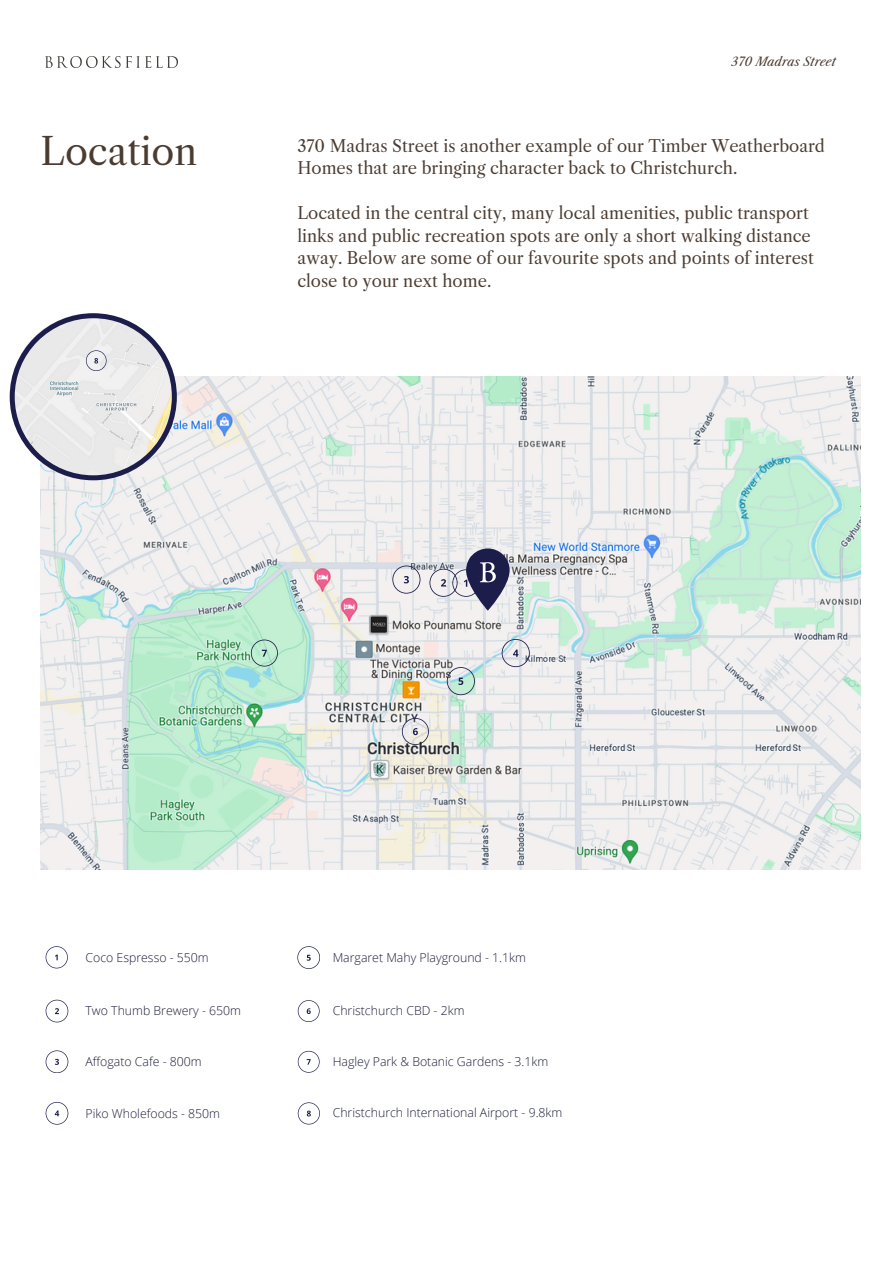
<style>
.page{position:relative;width:894px;height:1264px;background:#fff}
.page>*{position:absolute;margin:0;border:0;box-sizing:border-box;transform-origin:0 0}
.t1{font:37.2px "Libre Caslon Text";color:#4b3c31}
.t2{font:16.5px/22.5px "Libre Caslon Text";color:#4b3c31}
.t3{font:300 12.3px "Open Sans";color:#1c1d3a}
.t4{font:italic 12px "Libre Caslon Text";color:#4b3c31}
</style>
<div class="page">
<img style="left:46px;top:56px;width:131px;height:11px">
<img style="left:41px;top:376px;width:819px;height:493px">
<svg style="left:429px;top:548px;width:80px;height:62px"></svg>
<svg style="left:392px;top:565px;width:28px;height:28px"></svg>
<svg style="left:501px;top:639px;width:28px;height:28px"></svg>
<svg style="left:446px;top:667px;width:29px;height:28px"></svg>
<svg style="left:402px;top:718px;width:27px;height:27px"></svg>
<svg style="left:251px;top:639px;width:27px;height:27px"></svg>
<svg style="left:46px;top:946px;width:22px;height:22px"></svg>
<svg style="left:46px;top:999px;width:22px;height:23px"></svg>
<svg style="left:46px;top:1050px;width:22px;height:22px"></svg>
<svg style="left:46px;top:1102px;width:22px;height:22px"></svg>
<svg style="left:297px;top:946px;width:23px;height:22px"></svg>
<svg style="left:298px;top:1000px;width:21px;height:21px"></svg>
<svg style="left:298px;top:1050px;width:21px;height:22px"></svg>
<svg style="left:298px;top:1102px;width:22px;height:22px"></svg>
<svg style="left:10px;top:313px;width:167px;height:167px"></svg>
<p class="t4" style="left:731px;top:54px;width:106px">370 Madras Street</p>
<p class="t1" style="left:41px;top:129px;width:158px">Location</p>
<p class="t2" style="left:297px;top:134px;width:529px">370 Madras Street is another example of our Timber Weatherboard<br>Homes that are bringing character back to Christchurch.</p>
<h1 class="t2" style="left:297px;top:202px;width:518px">Located in the central city, many local amenities, public transport links and public recreation spots are only a short walking distance away. Below are some of our favourite spots and points of interest close to your next home.</h1>
<h2 class="t3" style="left:85px;top:948px;width:125px">Coco Espresso - 550m</h2>
<h2 class="t3" style="left:85px;top:1002px;width:157px">Two Thumb Brewery - 650m</h2>
<p class="t3" style="left:332px;top:948px;width:195px">Margaret Mahy Playground - 1.1km</p>
<p class="t3" style="left:332px;top:1002px;width:133px">Christchurch CBD - 2km</p>
<p class="t3" style="left:85px;top:1052px;width:118px">Affogato Cafe - 800m</p>
<p class="t3" style="left:332px;top:1052px;width:217px">Hagley Park &amp; Botanic Gardens - 3.1km</p>
<p class="t3" style="left:85px;top:1104px;width:136px">Piko Wholefoods - 850m</p>
<p class="t3" style="left:332px;top:1103px;width:231px">Christchurch International Airport - 9.8km</p>
</div>
